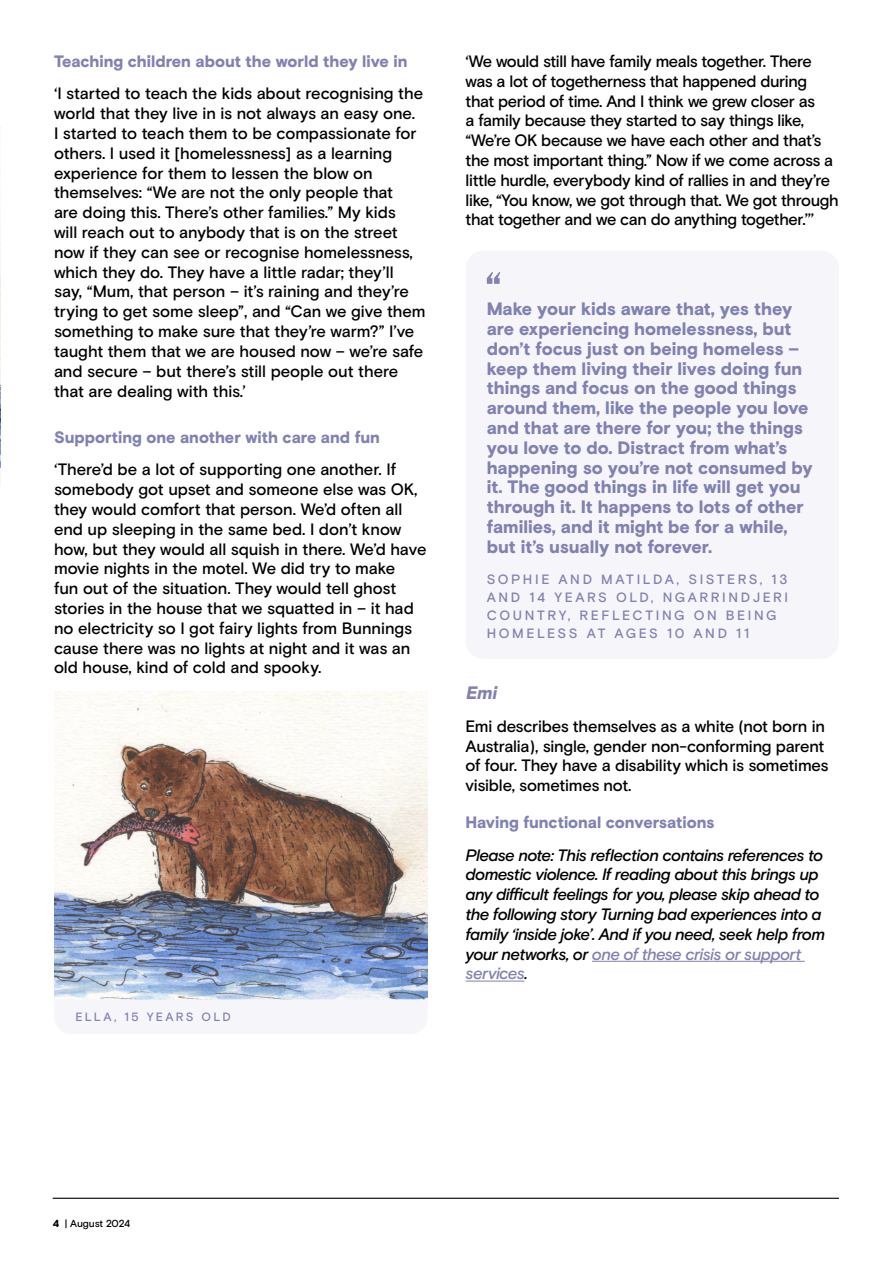
<style>
.page{position:relative;width:893px;height:1263px;background:#fff}
.page>*{position:absolute;margin:0;border:0;box-sizing:border-box;transform-origin:0 0}
.t1{font:900 18px/19.8px "Basis Grotesque Pro";letter-spacing:-.005em;color:#8181b2}
.t2{font:italic 900 18px "Basis Grotesque Pro";color:#8181b2}
.t3{font:500 16.5px/19.8px "Basis Grotesque Pro";letter-spacing:-.01em;color:#000}
.t4{font:italic 500 16.5px/19.8px "Basis Grotesque Pro";letter-spacing:-.035em;color:#000}
.t5{font:900 16.5px "Basis Grotesque Pro";letter-spacing:-.005em;color:#8181b2}
.t6{font:500 13.5px/18px "Basis Grotesque Pro";letter-spacing:.185em;color:#8181b2}
.t7{font:500 12px "Basis Grotesque Pro";letter-spacing:.185em;color:#8181b2}
.t8{font:500 10.2px "Basis Grotesque Pro";letter-spacing:-.015em;color:#000}
.s1{color:#8181b2}
.s2{font-weight:900}
</style>
<div class="page">
<hr style="left:53px;top:1198px;width:786px;height:1px;background:#000">
<hr style="left:592px;top:961px;width:213px;height:1px;background:#8181b2">
<hr style="left:466px;top:981px;width:58px;height:1px;background:#8181b2">
<div style="left:466px;top:251px;width:373px;height:408px;background:#f6f6fa;border-radius:18px"></div>
<svg style="left:487px;top:272px;width:13px;height:12px"></svg>
<img style="left:54px;top:691px;width:373px;height:308px">
<img style="left:0;top:127px;width:1px;height:341px">
<svg style="left:120px;top:999px;width:308px;height:2px"></svg>
<p class="t5" style="left:54px;top:51px;width:355px">Teaching children about the world they live in</p>
<p class="t3" style="left:54px;top:84px;width:373px">‘I started to teach the kids about recognising the world that they live in is not always an easy one.<br>I started to teach them to be compassionate for others. I used it [homelessness] as a learning experience for them to lessen the blow on themselves: “We are not the only people that<br>are doing this. There’s other families.” My kids<br>will reach out to anybody that is on the street now if they can see or recognise homelessness, which they do. They have a little radar; they’ll say, “Mum, that person – it’s raining and they’re trying to get some sleep”, and “Can we give them something to make sure that they’re warm?” I’ve taught them that we are housed now – we’re safe and secure – but there’s still people out there that are dealing with this.’</p>
<p class="t5" style="left:54px;top:427px;width:327px">Supporting one another with care and fun</p>
<p class="t3" style="left:54px;top:460px;width:374px">‘There’d be a lot of supporting one another. If somebody got upset and someone else was OK, they would comfort that person. We’d often all end up sleeping in the same bed. I don’t know how, but they would all squish in there. We’d have movie nights in the motel. We did try to make<br>fun out of the situation. They would tell ghost stories in the house that we squatted in – it had no electricity so I got fairy lights from Bunnings cause there was no lights at night and it was an old house, kind of cold and spooky.</p>
<p class="t7" style="left:75px;top:1010px;width:157px">ELLA, 15 YEARS OLD</p>
<p class="t3" style="left:466px;top:52px;width:375px">‘We would still have family meals together. There was a lot of togetherness that happened during that period of time. And I think we grew closer as<br>a family because they started to say things like, “We’re OK because we have each other and that’s the most important thing.” Now if we come across a little hurdle, everybody kind of rallies in and they’re like, “You know, we got through that. We got through that together and we can do anything together.’’’</p>
<p class="t1" style="left:487px;top:300px;width:327px">Make your kids aware that, yes they are experiencing homelessness, but don’t focus just on being homeless – keep them living their lives doing fun things and focus on the good things around them, like the people you love and that are there for you; the things you love to do. Distract from what’s happening so you’re not consumed by it. The good things in life will get you through it. It happens to lots of other families, and it might be for a while, but it’s usually not forever.</p>
<p class="t6" style="left:487px;top:570px;width:303px">SOPHIE AND MATILDA, SISTERS, 13<br>AND 14 YEARS OLD, NGARRINDJERI<br>COUNTRY, REFLECTING ON BEING<br>HOMELESS AT AGES 10 AND 11</p>
<p class="t2" style="left:466px;top:682px;width:36px">Emi</p>
<p class="t3" style="left:466px;top:717px;width:364px">Emi describes themselves as a white (not born in Australia), single, gender non-conforming parent of four. They have a disability which is sometimes visible, sometimes not.</p>
<p class="t5" style="left:466px;top:812px;width:250px">Having functional conversations</p>
<p class="t4" style="left:466px;top:845px;width:361px">Please note: This reflection contains references to domestic violence. If reading about this brings up any difficult feelings for you, please skip ahead to the following story Turning bad experiences into a family ‘inside joke’. And if you need, seek help from your networks, or <span class="s1">one of these crisis or support services</span>.</p>
<p class="t8" style="left:53px;top:1217px;width:79px"><span class="s2">4</span> | August 2024</p>
</div>
